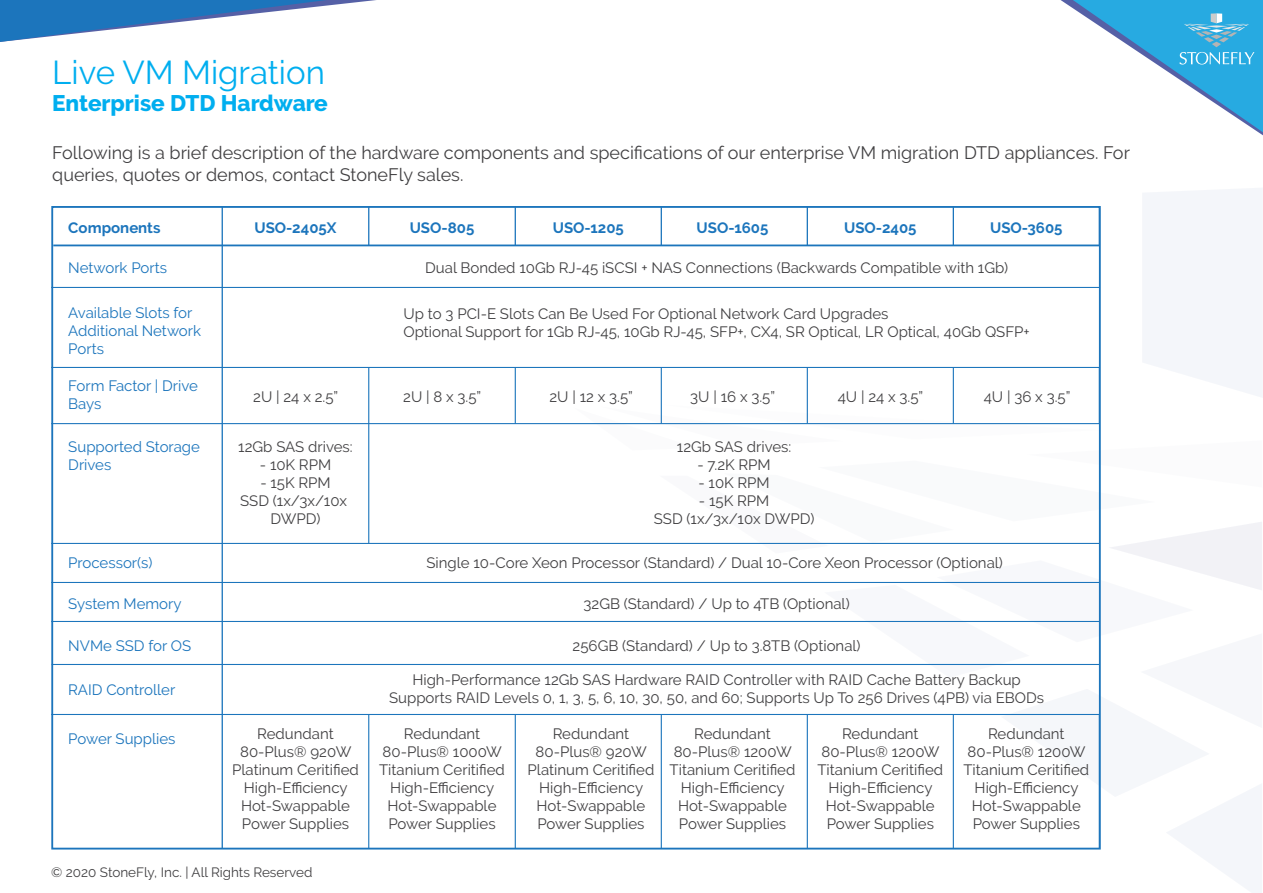
<style>
.page{position:relative;width:1263px;height:893px;background:#fff}
.page>*{position:absolute;margin:0;border:0;box-sizing:border-box;transform-origin:0 0}
.t1{font:33px "Raleway";color:#00aeef}
.t2{font:800 22.5px "Raleway";color:#00aeef}
.t3{font:18px/21.6px "Raleway";color:#414042}
.t4{font:15px/18px "Raleway";color:#414042;text-align:center}
.t5{font:15px/18px "Raleway";color:#1c75bc}
.t6{font:700 15px "Raleway";color:#1c75bc}
.t7{font:13.5px "Raleway";color:#414042}
</style>
<div class="page">
<svg style="left:573px;top:405px;width:689px;height:488px"></svg>
<svg style="left:1143px;top:188px;width:119px;height:209px"></svg>
<svg style="left:0;top:0;width:376px;height:42px"></svg>
<svg style="left:1061px;top:0;width:202px;height:135px"></svg>
<hr style="left:53px;top:245px;width:1046px;height:1px;background:#1c75bc">
<hr style="left:51px;top:287px;width:1048px;height:1px;background:#1c75bc">
<hr style="left:51px;top:367px;width:1048px;height:1px;background:#1c75bc">
<hr style="left:51px;top:423px;width:1048px;height:1px;background:#1c75bc">
<hr style="left:51px;top:543px;width:1048px;height:1px;background:#1c75bc">
<hr style="left:51px;top:582px;width:1048px;height:1px;background:#1c75bc">
<hr style="left:51px;top:621px;width:1048px;height:1px;background:#1c75bc">
<hr style="left:52px;top:664px;width:1048px;height:1px;background:#1c75bc">
<hr style="left:51px;top:714px;width:1048px;height:1px;background:#1c75bc">
<hr style="left:368px;top:367px;width:1px;height:176px;background:#1c75bc">
<hr style="left:368px;top:714px;width:1px;height:135px;background:#1c75bc">
<hr style="left:222px;top:207px;width:1px;height:642px;background:#1c75bc">
<hr style="left:368px;top:207px;width:1px;height:38px;background:#1c75bc">
<hr style="left:515px;top:207px;width:1px;height:39px;background:#1c75bc">
<hr style="left:661px;top:207px;width:1px;height:38px;background:#1c75bc">
<hr style="left:807px;top:207px;width:1px;height:38px;background:#1c75bc">
<hr style="left:953px;top:207px;width:1px;height:38px;background:#1c75bc">
<hr style="left:1099px;top:207px;width:1px;height:38px;background:#1c75bc">
<hr style="left:515px;top:367px;width:1px;height:57px;background:#1c75bc">
<hr style="left:661px;top:367px;width:1px;height:57px;background:#1c75bc">
<hr style="left:807px;top:367px;width:1px;height:57px;background:#1c75bc">
<hr style="left:953px;top:367px;width:1px;height:57px;background:#1c75bc">
<hr style="left:1099px;top:367px;width:1px;height:57px;background:#1c75bc">
<hr style="left:515px;top:714px;width:1px;height:135px;background:#1c75bc">
<hr style="left:661px;top:714px;width:1px;height:135px;background:#1c75bc">
<hr style="left:807px;top:714px;width:1px;height:135px;background:#1c75bc">
<hr style="left:953px;top:714px;width:1px;height:135px;background:#1c75bc">
<hr style="left:1099px;top:714px;width:1px;height:135px;background:#1c75bc">
<h1 class="t1" style="left:52px;top:54px;width:274px">Live VM Migration</h1>
<h2 class="t2" style="left:52px;top:91px;width:277px">Enterprise DTD Hardware</h2>
<p class="t3" style="left:52px;top:142px;width:1079px">Following is a brief description of the hardware components and specifications of our enterprise VM migration DTD appliances. For queries, quotes or demos, contact StoneFly sales.</p>
<p class="t6" style="left:68px;top:219px;width:94px">Components</p>
<p class="t6" style="left:254px;top:219px;width:84px">USO-2405X</p>
<p class="t6" style="left:410px;top:219px;width:66px">USO-805</p>
<p class="t6" style="left:553px;top:219px;width:73px">USO-1205</p>
<p class="t6" style="left:697px;top:219px;width:73px">USO-1605</p>
<p class="t6" style="left:844px;top:219px;width:74px">USO-2405</p>
<p class="t6" style="left:990px;top:219px;width:74px">USO-3605</p>
<p class="t5" style="left:68px;top:258px;width:100px">Network Ports</p>
<p class="t4" style="left:425px;top:258px;width:584px">Dual Bonded 10Gb RJ-45 iSCSI + NAS Connections (Backwards Compatible with 1Gb)</p>
<p class="t5" style="left:68px;top:303px;width:134px">Available Slots for<br>Additional Network<br>Ports</p>
<p class="t5" style="left:68px;top:377px;width:131px">Form Factor | Drive<br>Bays</p>
<p class="t5" style="left:68px;top:437px;width:133px">Supported Storage<br>Drives</p>
<p class="t5" style="left:68px;top:554px;width:86px">Processor(s)</p>
<p class="t5" style="left:68px;top:595px;width:115px">System Memory</p>
<p class="t5" style="left:68px;top:637px;width:124px">NVMe SSD for OS</p>
<p class="t5" style="left:68px;top:681px;width:108px">RAID Controller</p>
<p class="t5" style="left:68px;top:730px;width:109px">Power Supplies</p>
<p class="t4" style="left:253px;top:388px;width:86px">2U | 24 x 2.5”</p>
<p class="t4" style="left:238px;top:437px;width:116px">12Gb SAS drives:</p>
<p class="t4" style="left:260px;top:455px;width:73px">- 10K RPM</p>
<p class="t4" style="left:240px;top:473px;width:108px">- 15K RPM<br>SSD (1x/3x/10x<br>DWPD)</p>
<p class="t4" style="left:403px;top:304px;width:628px;text-align:left">Up to 3 PCI-E Slots Can Be Used For Optional Network Card Upgrades<br>Optional Support for 1Gb RJ-45, 10Gb RJ-45, SFP+, CX4, SR Optical, LR Optical, 40Gb QSFP+</p>
<p class="t4" style="left:403px;top:388px;width:80px">2U | 8 x 3.5”</p>
<p class="t4" style="left:549px;top:388px;width:85px">2U | 12 x 3.5”</p>
<p class="t4" style="left:690px;top:388px;width:86px">3U | 16 x 3.5”</p>
<p class="t4" style="left:838px;top:388px;width:87px">4U | 24 x 3.5”</p>
<p class="t4" style="left:984px;top:388px;width:88px">4U | 36 x 3.5”</p>
<p class="t4" style="left:677px;top:437px;width:116px">12Gb SAS drives:</p>
<p class="t4" style="left:697px;top:455px;width:75px">- 7.2K RPM</p>
<p class="t4" style="left:698px;top:473px;width:73px">- 10K RPM</p>
<p class="t4" style="left:654px;top:491px;width:162px">- 15K RPM<br>SSD (1x/3x/10x DWPD)</p>
<p class="t4" style="left:426px;top:554px;width:578px">Single 10-Core Xeon Processor (Standard) / Dual 10-Core Xeon Processor (Optional)</p>
<p class="t4" style="left:583px;top:595px;width:268px">32GB (Standard) / Up to 4TB (Optional)</p>
<p class="t4" style="left:573px;top:637px;width:289px">256GB (Standard) / Up to 3.8TB (Optional)</p>
<p class="t4" style="left:389px;top:671px;width:656px">High-Performance 12Gb SAS Hardware RAID Controller with RAID Cache Battery Backup<br>Supports RAID Levels 0, 1, 3, 5, 6, 10, 30, 50, and 60; Supports Up To 256 Drives (4PB) via EBODs</p>
<p class="t4" style="left:232px;top:724px;width:128px">Redundant<br>80-Plus® 920W<br>Platinum Ceritified<br>High-Efficiency<br>Hot-Swappable<br>Power Supplies</p>
<p class="t4" style="left:528px;top:724px;width:128px">Redundant<br>80-Plus® 920W<br>Platinum Ceritified<br>High-Efficiency<br>Hot-Swappable<br>Power Supplies</p>
<p class="t4" style="left:670px;top:724px;width:127px">Redundant<br>80-Plus® 1200W<br>Titanium Ceritified<br>High-Efficiency<br>Hot-Swappable<br>Power Supplies</p>
<p class="t4" style="left:817px;top:724px;width:127px">Redundant<br>80-Plus® 1200W<br>Titanium Ceritified<br>High-Efficiency<br>Hot-Swappable<br>Power Supplies</p>
<p class="t4" style="left:963px;top:724px;width:127px">Redundant<br>80-Plus® 1200W<br>Titanium Ceritified<br>High-Efficiency<br>Hot-Swappable<br>Power Supplies</p>
<p class="t4" style="left:379px;top:724px;width:127px">Redundant<br>80-Plus® 1000W<br>Titanium Ceritified<br>High-Efficiency<br>Hot-Swappable<br>Power Supplies</p>
<p class="t7" style="left:51px;top:864px;width:263px">© 2020 StoneFly, Inc. | All Rights Reserved</p>
</div>
